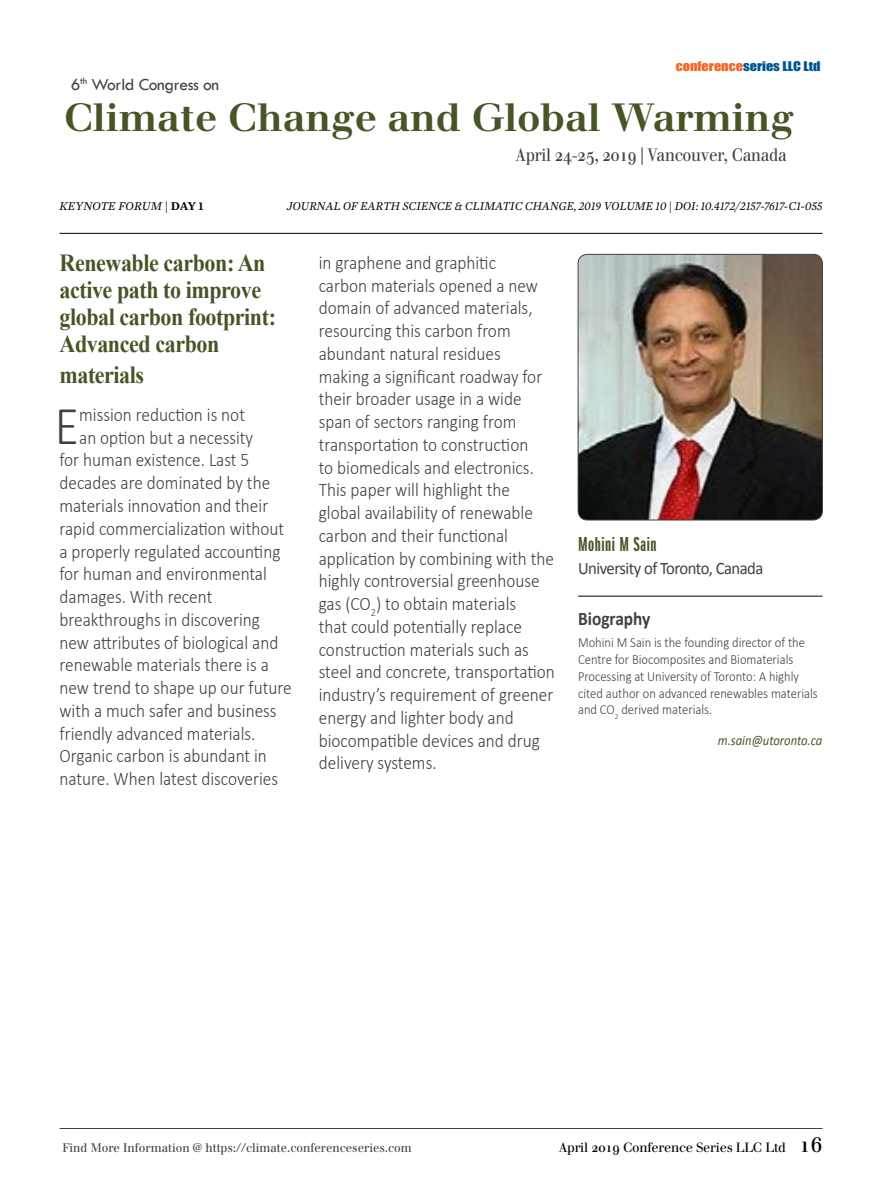
<style>
.page{position:relative;width:882px;height:1197px;background:#fff}
.page>*{position:absolute;margin:0;border:0;box-sizing:border-box;transform-origin:0 0}
.t1{font:300 55.12px "Calibri";color:#414042;scale:.9 1}
.t2{font:700 38.5px "Justus";color:#455526}
.t3{font:700 24.5px/26.9px "Times New Roman";letter-spacing:-.02em;color:#455526;scale:.9 1}
.t4{font:21px "ITC Franklin Gothic Std Dm X Cp";letter-spacing:.025em;color:#455526}
.t5{font:300 19.25px/22.8px "Calibri";color:#414042;scale:.9 1}
.t6{font:700 19.25px "Calibri";color:#414042;scale:.9 1}
.t7{font:17.5px "Justus Oldstyle";letter-spacing:-.02em;color:#414042;scale:.9 1}
.t8{font:17.5px "Calibri";letter-spacing:-.03em;color:#414042;scale:.95 1}
.t9{font:17.5px "Tw Cen";letter-spacing:-.02em;color:#414042}
.t10{font:300 14px/16.8px "Calibri";color:#414042;scale:.9 1}
.t11{font:italic 14px "Calibri";color:#455526;scale:.9 1}
.t12{font:13.12px "Justus Oldstyle";letter-spacing:-.02em;color:#000}
.t13{font:italic 12.25px "Mercury Text G1";letter-spacing:-.01em;color:#000;scale:.96 1}
.t14{font:12.25px "Justus Oldstyle";color:#414042;scale:.95 1}
.t15{font:12.25px "Impact";color:#00558f;scale:1.16 1}
.t16{font:italic 12.25px "Mercury Text G1";letter-spacing:-.01em;color:#000}
.s1{color:#f26522}
.s2{font-weight:600;font-style:normal}
.s3{font-size:21px}
</style>
<div class="page">
<hr style="left:60px;top:233px;width:762px;height:1px;background:#000">
<hr style="left:60px;top:1128px;width:762px;height:1px;background:#414042">
<img style="left:578px;top:254px;width:244px;height:266px">
<div style="left:578px;top:254px;width:245px;height:266px;border:1px solid #414042;border-radius:9px"></div>
<hr style="left:578px;top:596px;width:244px;height:1px;background:#000">
<p class="t15" style="left:676px;top:57px;width:126px"><span class="s1">conference</span>series LLC Ltd</p>
<p class="t9" style="left:71px;top:74px;width:150px">6<sup>th</sup> World Congress on</p>
<h2 class="t2" style="left:64px;top:94px;width:732px">Climate Change and Global Warming</h2>
<p class="t7" style="left:516px;top:145px;width:303px">April 24-25, 2019 | Vancouver, Canada</p>
<p class="t16" style="left:60px;top:199px;width:145px">KEYNOTE FORUM | <span class="s2">DAY 1</span></p>
<p class="t13" style="left:287px;top:199px;width:559px">JOURNAL OF EARTH SCIENCE &amp; CLIMATIC CHANGE, 2019 VOLUME 10 | DOI: 10.4172/2157-7617-C1-055</p>
<p class="t3" style="left:60px;top:249px;width:242px">Renewable carbon: An active path to improve global carbon footprint:<br>Advanced carbon</p>
<p class="t3" style="left:60px;top:361px;width:96px">materials</p>
<h1 class="t1" style="left:55px;top:391px;width:28px">E</h1>
<p class="t5" style="left:79px;top:403px;width:186px">mission reduction is not</p>
<p class="t5" style="left:79px;top:426px;width:195px">an option but a necessity</p>
<p class="t5" style="left:60px;top:449px;width:212px">for human existence. Last 5</p>
<p class="t5" style="left:60px;top:471px;width:236px">decades are dominated by the</p>
<p class="t5" style="left:60px;top:494px;width:233px">materials innovation and their</p>
<p class="t5" style="left:60px;top:517px;width:251px">rapid commercialization without</p>
<p class="t5" style="left:60px;top:540px;width:247px">a properly regulated accounting</p>
<p class="t5" style="left:60px;top:562px;width:232px">for human and environmental</p>
<p class="t5" style="left:60px;top:585px;width:171px">damages. With recent</p>
<p class="t5" style="left:60px;top:608px;width:224px">breakthroughs in discovering</p>
<p class="t5" style="left:60px;top:631px;width:245px">new attributes of biological and</p>
<p class="t5" style="left:60px;top:653px;width:234px">renewable materials there is a</p>
<p class="t5" style="left:60px;top:676px;width:260px">new trend to shape up our future</p>
<p class="t5" style="left:60px;top:699px;width:243px">with a much safer and business</p>
<p class="t5" style="left:60px;top:722px;width:219px">friendly advanced materials.</p>
<p class="t5" style="left:60px;top:744px;width:232px">Organic carbon is abundant in</p>
<p class="t5" style="left:60px;top:767px;width:244px">nature. When latest discoveries</p>
<p class="t5" style="left:319px;top:251px;width:264px">in graphene and graphitic<br>carbon materials opened a new domain of advanced materials, resourcing this carbon from abundant natural residues making a significant roadway for their broader usage in a wide span of sectors ranging from transportation to construction<br>to biomedicals and electronics.<br>This paper will highlight the global availability of renewable carbon and their functional application by combining with the highly controversial greenhouse gas (CO<sub>2</sub>) to obtain materials<br>that could potentially replace construction materials such as steel and concrete, transportation industry’s requirement of greener energy and lighter body and biocompatible devices and drug delivery systems.</p>
<p class="t4" style="left:578px;top:533px;width:80px">Mohini M Sain</p>
<p class="t8" style="left:578px;top:557px;width:197px">University of Toronto, Canada</p>
<p class="t6" style="left:578px;top:607px;width:82px">Biography</p>
<p class="t10" style="left:578px;top:634px;width:268px">Mohini M Sain is the founding director of the Centre for Biocomposites and Biomaterials Processing at University of Toronto: A highly cited author on advanced renewables materials and CO<sub>2</sub> derived materials.</p>
<p class="t11" style="left:718px;top:730px;width:118px">m.sain@utoronto.ca</p>
<p class="t14" style="left:63px;top:1141px;width:369px">Find More Information @ https://climate.conferenceseries.com</p>
<p class="t12" style="left:559px;top:1140px;width:265px">April 2019 Conference Series LLC Ltd <span class="s3">16</span></p>
</div>
